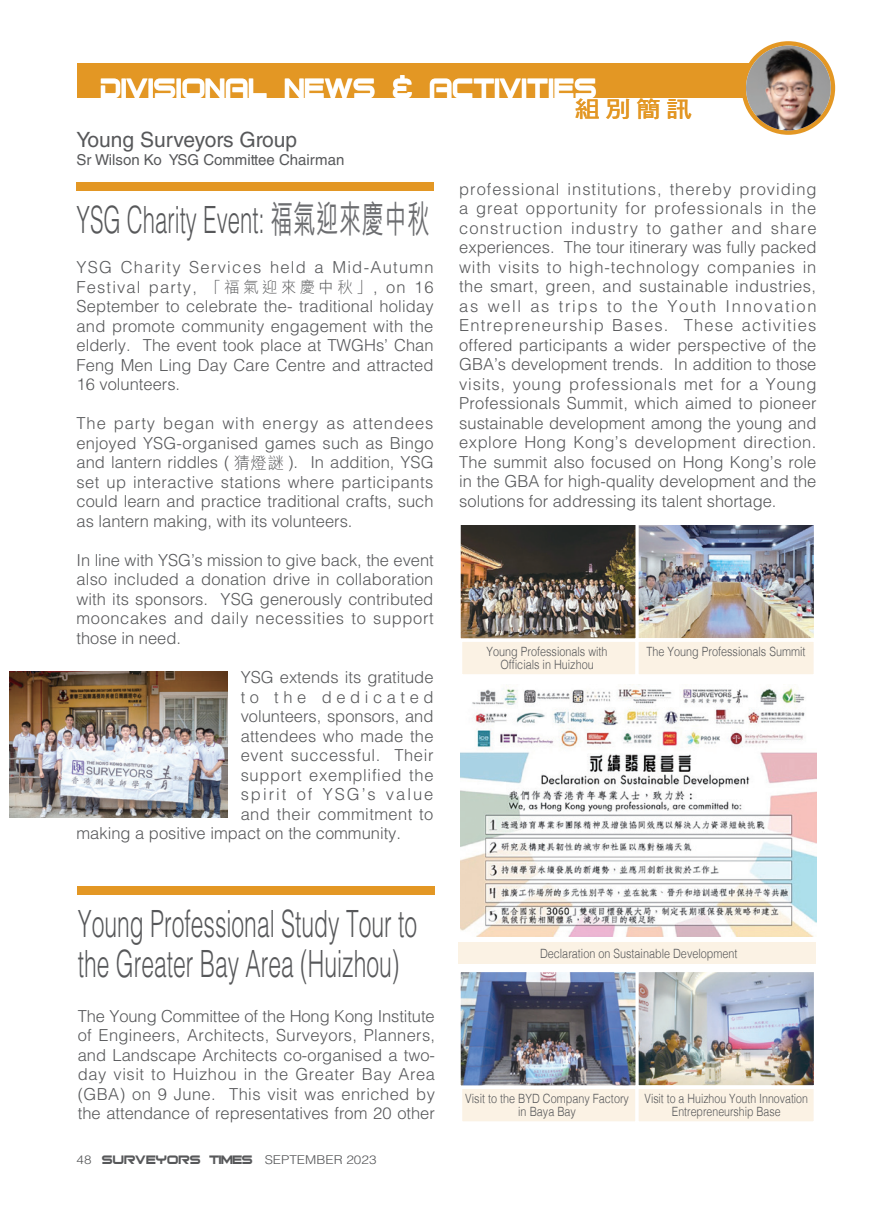
<style>
.page{position:relative;width:893px;height:1217px;background:#fff}
.page>*{position:absolute;margin:0;border:0;box-sizing:border-box;transform-origin:0 0}
.t1{font:300 37.5px/40.5px "Helvetica LT Std";color:#57585a;scale:.61 1}
.t2{font:37.5px "Bitsumishi";color:#fff;scale:.9 1}
.t3{font:300 37.5px "Helvetica LT Std";color:#57585a;scale:.59 1}
.t4{font:22.95px "DF Hei Bd HK BF";color:#e39724;scale:1.11 1}
.t5{font:21px "Helvetica LT Std";color:#57585a}
.t6{font:300 16.5px/19.5px "Helvetica LT Std";color:#57585a;text-align:justify}
.t7{font:300 16.5px "Helvetica LT Std";letter-spacing:.035em;color:#57585a}
.t8{font:300 16.5px "Helvetica LT Std";letter-spacing:.045em;color:#57585a}
.t9{font:300 16.5px "Helvetica LT Std";letter-spacing:.025em;color:#57585a}
.t10{font:300 16.5px "Helvetica LT Std";letter-spacing:.125em;color:#57585a}
.t11{font:300 16.5px "Helvetica LT Std";letter-spacing:.28em;color:#57585a}
.t12{font:15px "Helvetica LT Std";color:#57585a}
.t13{font:300 12.75px/13.5px "Helvetica";color:#57585a;text-align:center;scale:.85 1}
.t14{font:300 12.75px/13.5px "Helvetica";color:#57585a;text-align:center;scale:.83 1}
.t15{font:300 12.15px "Helvetica LT Std";color:#57585a;scale:1.11 1}
.s1{font-family:"M Hei HK";font-weight:500;color:#6c6d70}
.s2{font-family:"M Hei HK";font-size:15.75px}
.s3{font-family:"M Hei HK"}
.s4{font-family:"Bitsumishi";font-weight:400;font-size:16.5px}
</style>
<div class="page">
<div style="left:77px;top:64px;width:739px;height:34px;background:#e39724"></div>
<svg style="left:742px;top:41px;width:93px;height:94px"></svg>
<img style="left:746px;top:46px;width:85px;height:84px;border-radius:42px">
<div style="left:77px;top:182px;width:357px;height:8px;background:#e39724"></div>
<div style="left:78px;top:885px;width:357px;height:9px;background:#e39724"></div>
<img style="left:9px;top:671px;width:219px;height:146px">
<img style="left:462px;top:526px;width:351px;height:111px">
<div style="left:458px;top:522px;width:181px;height:119px;border:3px solid #fff"></div>
<img style="left:462px;top:972px;width:351px;height:112px">
<div style="left:458px;top:968px;width:181px;height:120px;border:3px solid #fff"></div>
<div style="left:459px;top:638px;width:179px;height:39px;background:#fbf2e4;border:3px solid #fff"></div>
<div style="left:459px;top:1085px;width:179px;height:38px;background:#fbf2e4;border:3px solid #fff"></div>
<div style="left:636px;top:638px;width:181px;height:39px;background:#fbf2e4;border:3px solid #fff"></div>
<div style="left:636px;top:1085px;width:181px;height:38px;background:#fbf2e4;border:3px solid #fff"></div>
<div style="left:636px;top:522px;width:181px;height:119px;border:3px solid #fff"></div>
<div style="left:636px;top:968px;width:181px;height:119px;border:3px solid #fff"></div>
<div style="left:459px;top:942px;width:357px;height:21px;background:#fbf2e4"></div>
<img style="left:460px;top:684px;width:356px;height:252px">
<h1 class="t2" style="left:101px;top:73px;width:553px">DIVISIONAL NEWS &amp; ACTIVITIES</h1>
<h2 class="t4" style="left:575px;top:97px;width:107px">組別簡訊</h2>
<p class="t5" style="left:77px;top:127px;width:222px">Young Surveyors Group</p>
<p class="t12" style="left:77px;top:151px;width:269px">Sr Wilson Ko YSG Committee Chairman</p>
<h1 class="t3" style="left:77px;top:196px;width:600px">YSG Charity Event: <span class="s1">福氣迎來慶中秋</span></h1>
<p class="t6" style="left:77px;top:257px;width:359px">YSG Charity Services held a Mid-Autumn Festival party, <span class="s2">「福氣迎來慶中秋」</span>, on 16<br>September to celebrate the- traditional holiday and promote community engagement with the elderly. The event took place at TWGHs’ Chan Feng Men Ling Day Care Centre and attracted 16 volunteers.</p>
<p class="t6" style="left:77px;top:413px;width:359px">The party began with energy as attendees enjoyed YSG-organised games such as Bingo and lantern riddles ( <span class="s3">猜燈謎</span> ). In addition, YSG set up interactive stations where participants could learn and practice traditional crafts, such as lantern making, with its volunteers.</p>
<p class="t6" style="left:77px;top:550px;width:359px">In line with YSG’s mission to give back, the event also included a donation drive in collaboration with its sponsors. YSG generously contributed mooncakes and daily necessities to support those in need.</p>
<p class="t6" style="left:241px;top:667px;width:194px">YSG extends its gratitude</p>
<p class="t11" style="left:241px;top:686px;width:194px">to the dedicated</p>
<p class="t6" style="left:241px;top:706px;width:194px">volunteers, sponsors, and</p>
<p class="t6" style="left:241px;top:725px;width:194px">attendees who made the</p>
<p class="t7" style="left:241px;top:744px;width:194px">event successful. Their</p>
<p class="t8" style="left:241px;top:764px;width:194px">support exemplified the</p>
<p class="t10" style="left:241px;top:783px;width:194px">spirit of YSG’s value</p>
<p class="t9" style="left:241px;top:803px;width:194px">and their commitment to</p>
<p class="t6" style="left:77px;top:823px;width:326px">making a positive impact on the community.</p>
<p class="t6" style="left:459px;top:179px;width:359px">professional institutions, thereby providing a great opportunity for professionals in the construction industry to gather and share experiences. The tour itinerary was fully packed with visits to high-technology companies in the smart, green, and sustainable industries, as well as trips to the Youth Innovation Entrepreneurship Bases. These activities offered participants a wider perspective of the GBA’s development trends. In addition to those visits, young professionals met for a Young Professionals Summit, which aimed to pioneer sustainable development among the young and explore Hong Kong’s development direction.<br>The summit also focused on Hong Kong’s role in the GBA for high-quality development and the solutions for addressing its talent shortage.</p>
<p class="t13" style="left:487px;top:643px;width:144px">Young Professionals with<br>Officials in Huizhou</p>
<p class="t13" style="left:646px;top:643px;width:189px">The Young Professionals Summit</p>
<h1 class="t1" style="left:78px;top:902px;width:558px">Young Professional Study Tour to the Greater Bay Area (Huizhou)</h1>
<p class="t6" style="left:78px;top:1005px;width:359px">The Young Committee of the Hong Kong Institute of Engineers, Architects, Surveyors, Planners, and Landscape Architects co-organised a two&shy;day visit to Huizhou in the Greater Bay Area (GBA) on 9 June. This visit was enriched by the attendance of representatives from 20 other</p>
<p class="t15" style="left:77px;top:1151px;width:272px">48 <span class="s4">SURVEYORS TIMES</span> SEPTEMBER 2023</p>
<p class="t13" style="left:540px;top:945px;width:234px">Declaration on Sustainable Development</p>
<p class="t13" style="left:465px;top:1090px;width:194px">Visit to the BYD Company Factory in Baya Bay</p>
<p class="t14" style="left:644px;top:1090px;width:199px">Visit to a Huizhou Youth Innovation<br>Entrepreneurship Base</p>
</div>
